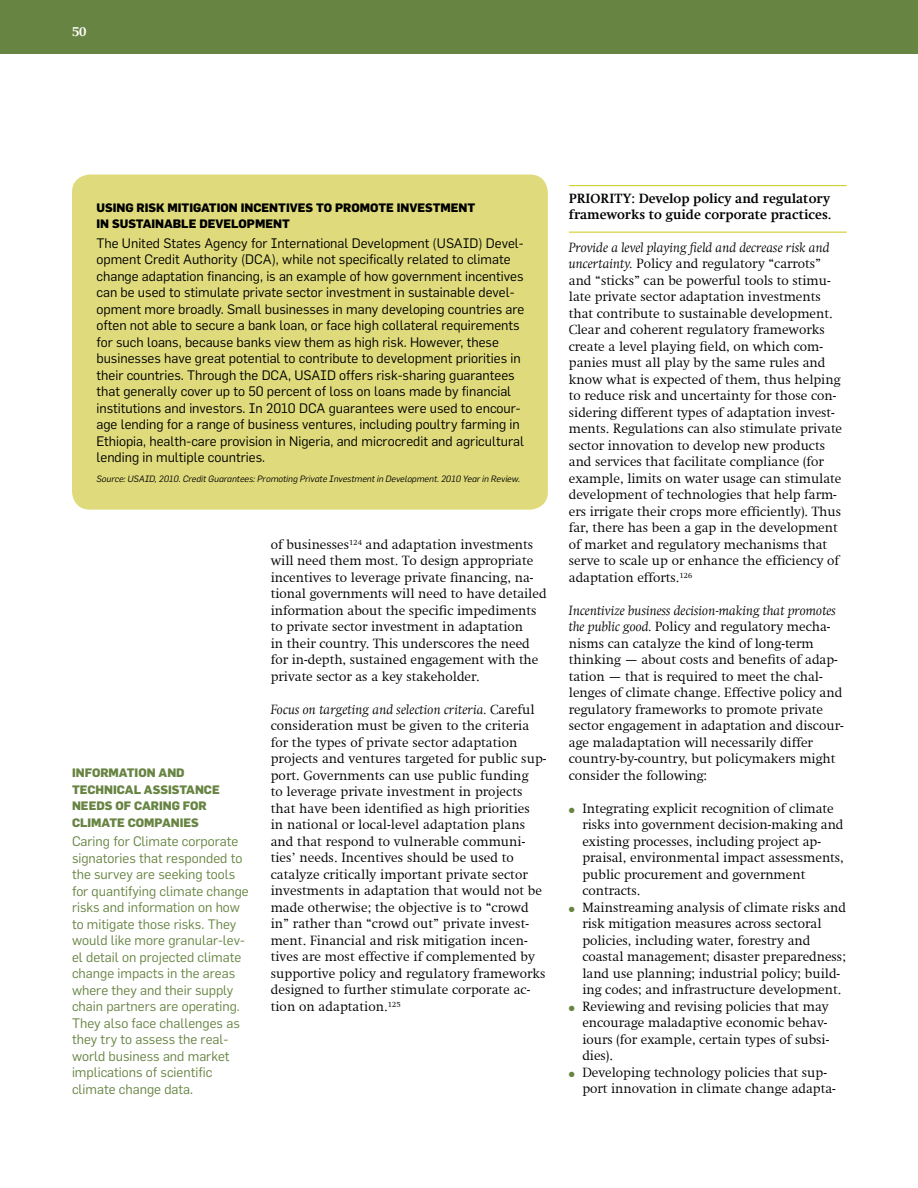
<style>
.page{position:relative;width:918px;height:1188px;background:#fff}
.page>*{position:absolute;margin:0;border:0;box-sizing:border-box;transform-origin:0 0}
.t1{font:300 13.5px/16.5px "Swift Com";color:#000}
.t2{font:13.5px/16.5px "Flama";color:#000}
.t3{font:13.5px/16.5px "Flama";color:#678442}
.t4{font:700 13.5px/16.5px "Swift Com";color:#000;text-align:right}
.t5{font:700 13.5px "Swift Com";color:#fff}
.t6{font:800 12px/16.5px "Flama";color:#000}
.t7{font:800 12px/16.5px "Flama";color:#678442}
.t8{font:italic 9px "Flama";color:#000}
.s1{font-style:italic}
.s2{color:#678442}
</style>
<div class="page">
<div style="left:0;top:0;width:918px;height:54px;background:#678442"></div>
<div style="left:72px;top:175px;width:476px;height:335px;background:#dfdb7c;border-radius:18px"></div>
<hr style="left:569px;top:185px;width:278px;height:1px;background:#cdc90f">
<hr style="left:569px;top:232px;width:278px;height:1px;background:#cdc90f">
<p class="t5" style="left:72px;top:23px;width:16px">50</p>
<p class="t6" style="left:96px;top:199px;width:380px">USING RISK MITIGATION INCENTIVES TO PROMOTE INVESTMENT<br>IN SUSTAINABLE DEVELOPMENT</p>
<p class="t2" style="left:96px;top:234px;width:429px">The United States Agency for International Development (USAID) Devel&shy;opment Credit Authority (DCA), while not specifically related to climate change adaptation financing, is an example of how government incentives can be used to stimulate private sector investment in sustainable devel&shy;opment more broadly. Small businesses in many developing countries are often not able to secure a bank loan, or face high collateral requirements for such loans, because banks view them as high risk. However, these businesses have great potential to contribute to development priorities in their countries. Through the DCA, USAID offers risk-sharing guarantees that generally cover up to 50 percent of loss on loans made by financial institutions and investors. In 2010 DCA guarantees were used to encour&shy;age lending for a range of business ventures, including poultry farming in Ethiopia, health-care provision in Nigeria, and microcredit and agricultural lending in multiple countries.</p>
<p class="t8" style="left:96px;top:473px;width:425px">Source: USAID, 2010. Credit Guarantees: Promoting Private Investment in Development. 2010 Year in Review.</p>
<p class="t7" style="left:72px;top:764px;width:114px">INFORMATION AND<br>TEC</p>
<p class="t7" style="left:95px;top:781px;width:117px">HNICAL ASSISTANCE</p>
<p class="t7" style="left:72px;top:797px;width:134px;text-indent:24px">DS OF CARING FOR<br>CLIMATE COMPANIES</p>
<p class="t3" style="left:72px;top:833px;width:178px">Caring for Climate corporate signatories that responded to the survey are seeking tools for quantifying climate change risks and information on how to mitigate those risks. They would like more granular-lev&shy;el detail on projected climate change impacts in the areas where they and their supply chain partners are operating.<br>They also face challenges as they try to assess the real&shy;world business and market implications of scientific climate change data.</p>
<p class="t7" style="left:72px;top:797px;width:9px">NEE</p>
<p class="t1" style="left:271px;top:536px;width:277px">of businesses<sup>124</sup> and adaptation investments will need them most. To design appropriate incentives to leverage private financing, na&shy;tional governments will need to have detailed information about the specific impediments to private sector investment in adaptation<br>in their country. This underscores the need for in-depth, sustained engagement with the private sector as a key stakeholder.</p>
<p class="t1" style="left:271px;top:701px;width:277px"><span class="s1">Focus on targeting and selection criteria.</span> Careful consideration must be given to the criteria for the types of private sector adaptation projects and ventures targeted for public sup&shy;port. Governments can use public funding<br>to leverage private investment in projects that have been identified as high priorities<br>in national or local-level adaptation plans and that respond to vulnerable communi&shy;ties’ needs. Incentives should be used to catalyze critically important private sector investments in adaptation that would not be made otherwise; the objective is to “crowd in” rather than “crowd out” private invest&shy;ment. Financial and risk mitigation incen&shy;tives are most effective if complemented by supportive policy and regulatory frameworks designed to further stimulate corporate ac&shy;tion on adaptation.<sup>125</sup></p>
<p class="t4" style="left:569px;top:190px;width:264px">y: Develop policy and regulatory frameworks to guide corporate practices.</p>
<p class="t1" style="left:569px;top:239px;width:275px"><span class="s1">Provide a level playing field and decrease risk and uncertainty.</span> Policy and regulatory “carrots” and “sticks” can be powerful tools to stimu&shy;late private sector adaptation investments that contribute to sustainable development.<br>Clear and coherent regulatory frameworks create a level playing field, on which com&shy;panies must all play by the same rules and know what is expected of them, thus helping to reduce risk and uncertainty for those con&shy;sidering different types of adaptation invest&shy;ments. Regulations can also stimulate private sector innovation to develop new products and services that facilitate compliance (for example, limits on water usage can stimulate development of technologies that help farm&shy;ers irrigate their crops more efficiently). Thus far, there has been a gap in the development of market and regulatory mechanisms that serve to scale up or enhance the efficiency of adaptation efforts.<sup>126</sup></p>
<p class="t1" style="left:569px;top:602px;width:276px"><span class="s1">Incentivize business decision-making that promotes the public good.</span> Policy and regulatory mecha&shy;nisms can catalyze the kind of long-term thinking — about costs and benefits of adap&shy;tation — that is required to meet the chal&shy;lenges of climate change. Effective policy and regulatory frameworks to promote private sector engagement in adaptation and discour&shy;age maladaptation will necessarily differ country-by-country, but policymakers might consider the following:</p>
<p class="t1" style="left:582px;top:800px;width:263px;text-indent:-13px"><span class="s2">●</span> Integrating explicit recognition of climate risks into government decision-making and existing processes, including project ap&shy;praisal, environmental impact assessments, public procurement and government contracts.</p>
<p class="t1" style="left:582px;top:899px;width:265px;text-indent:-13px"><span class="s2">●</span> Mainstreaming analysis of climate risks and risk mitigation measures across sectoral policies, including water, forestry and coastal management; disaster preparedness; land use planning; industrial policy; build&shy;ing codes; and infrastructure development.</p>
<p class="t1" style="left:582px;top:998px;width:249px;text-indent:-13px"><span class="s2">●</span> Reviewing and revising policies that may encourage maladaptive economic behav&shy;iours (for example, certain types of subsi&shy;dies).</p>
<p class="t1" style="left:582px;top:1064px;width:255px;text-indent:-13px"><span class="s2">●</span> Developing technology policies that sup&shy;port innovation in climate change adapta-</p>
<p class="t4" style="left:569px;top:190px;width:17px">Priorit</p>
</div>
